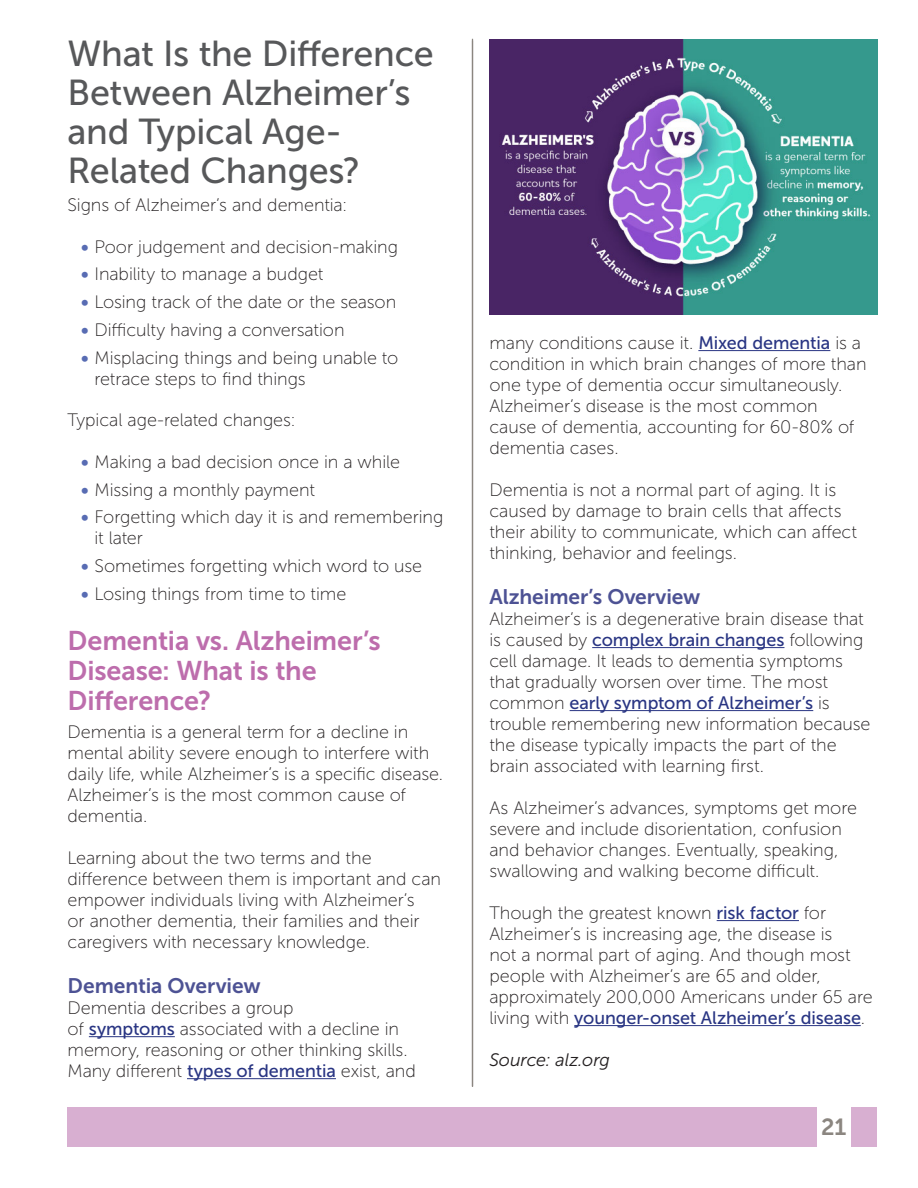
<style>
.page{position:relative;width:918px;height:1188px;background:#fff}
.page>*{position:absolute;margin:0;border:0;box-sizing:border-box;transform-origin:0 0}
._24_Main_Head{font:36px/39px "Museo Sans 500";letter-spacing:-.005em;color:#57585a}
._18_Subhead{font:27px/30px "Museo Sans 700";letter-spacing:-.005em;color:#bd6dac}
.t1{font:23.25px "Museo Sans 700";color:#8b8680}
._14_Subhead{font:21px "Museo Sans 700";color:#4d5294}
.Body_Copy{font:18px/21px "Museo Sans 100";letter-spacing:-.005em;color:#231f20}
.Body_Copy-2{font:italic 18px "Museo Sans 300";letter-spacing:-.005em;color:#231f20}
.s1{font-family:"Museo Sans 700";color:#586cb3}
.s2{font-family:"Museo Sans 500";color:#293583}
</style>
<div class="page">
<div style="left:68px;top:1107px;width:810px;height:40px;background:#d8afd1"></div>
<div style="left:817px;top:1107px;width:33px;height:40px;background:#fff"></div>
<hr style="left:89px;top:1036px;width:86px;height:1px;background:#293583">
<hr style="left:187px;top:1078px;width:149px;height:1px;background:#293583">
<hr style="left:698px;top:350px;width:132px;height:1px;background:#293583">
<hr style="left:592px;top:647px;width:192px;height:1px;background:#293583">
<hr style="left:570px;top:710px;width:243px;height:1px;background:#293583">
<hr style="left:717px;top:920px;width:82px;height:1px;background:#293583">
<hr style="left:574px;top:1025px;width:287px;height:1px;background:#293583">
<hr style="left:472px;top:39px;width:1px;height:1047px;background:#8b8680">
<img style="left:489px;top:39px;width:389px;height:275px">
<p class="_24_Main_Head" style="left:68px;top:34px;width:368px">What Is the Difference<br>Between Alzheimer’s and Typical Age-<br>Related Changes?</p>
<p class="Body_Copy" style="left:68px;top:194px;width:282px">Signs of Alzheimer’s and dementia:</p>
<p class="Body_Copy" style="left:81px;top:236px;width:319px"><span class="s1">•</span> Poor judgement and decision-making</p>
<p class="Body_Copy" style="left:81px;top:264px;width:244px"><span class="s1">•</span> Inability to manage a budget</p>
<p class="Body_Copy" style="left:81px;top:292px;width:317px"><span class="s1">•</span> Losing track of the date or the season</p>
<p class="Body_Copy" style="left:81px;top:319px;width:265px"><span class="s1">•</span> Difficulty having a conversation</p>
<p class="Body_Copy" style="left:94px;top:347px;width:305px;text-indent:-14px"><span class="s1">•</span> Misplacing things and being unable to retrace steps to find things</p>
<p class="Body_Copy" style="left:68px;top:409px;width:230px">Typical age-related changes:</p>
<p class="Body_Copy" style="left:81px;top:451px;width:321px"><span class="s1">•</span> Making a bad decision once in a while</p>
<p class="Body_Copy" style="left:81px;top:479px;width:235px"><span class="s1">•</span> Missing a monthly payment</p>
<p class="Body_Copy" style="left:94px;top:507px;width:351px;text-indent:-14px"><span class="s1">•</span> Forgetting which day it is and remembering it later</p>
<p class="Body_Copy" style="left:81px;top:556px;width:343px"><span class="s1">•</span> Sometimes forgetting which word to use</p>
<p class="Body_Copy" style="left:81px;top:583px;width:267px"><span class="s1">•</span> Losing things from time to time</p>
<p class="_18_Subhead" style="left:68px;top:626px;width:315px">Dementia vs. Alzheimer’s<br>Disease: What is the<br>Difference?</p>
<p class="Body_Copy" style="left:68px;top:721px;width:377px">Dementia is a general term for a decline in mental ability severe enough to interfere with daily life, while Alzheimer’s is a specific disease.<br>Alzheimer’s is the most common cause of dementia.</p>
<p class="Body_Copy" style="left:68px;top:847px;width:375px">Learning about the two terms and the difference between them is important and can empower individuals living with Alzheimer’s<br>or another dementia, their families and their caregivers with necessary knowledge.</p>
<p class="_14_Subhead" style="left:68px;top:974px;width:195px">Dementia Overview</p>
<p class="Body_Copy" style="left:68px;top:997px;width:350px">Dementia describes a group<br>of <span class="s2">symptoms</span> associated with a decline in memory, reasoning or other thinking skills.<br>Many different <span class="s2">types of dementia</span> exist, and</p>
<p class="Body_Copy" style="left:489px;top:332px;width:379px">many conditions cause it. <span class="s2">Mixed dementia</span> is a condition in which brain changes of more than one type of dementia occur simultaneously.<br>Alzheimer’s disease is the most common cause of dementia, accounting for 60-80% of dementia cases.</p>
<p class="Body_Copy" style="left:489px;top:479px;width:369px">Dementia is not a normal part of aging. It is caused by damage to brain cells that affects their ability to communicate, which can affect thinking, behavior and feelings.</p>
<p class="_14_Subhead" style="left:489px;top:585px;width:213px">Alzheimer’s Overview</p>
<p class="Body_Copy" style="left:489px;top:608px;width:383px">Alzheimer’s is a degenerative brain disease that is caused by <span class="s2">complex brain changes</span> following cell damage. It leads to dementia symptoms that gradually worsen over time. The most common <span class="s2">early symptom of Alzheimer’s</span> is trouble remembering new information because the disease typically impacts the part of the brain associated with learning first.</p>
<p class="Body_Copy" style="left:489px;top:797px;width:369px">As Alzheimer’s advances, symptoms get more severe and include disorientation, confusion and behavior changes. Eventually, speaking, swallowing and walking become difficult.</p>
<p class="Body_Copy" style="left:489px;top:902px;width:385px">Though the greatest known <span class="s2">risk factor</span> for Alzheimer’s is increasing age, the disease is<br>not a normal part of aging. And though most people with Alzheimer’s are 65 and older, approximately 200,000 Americans under 65 are living with <span class="s2">younger-onset Alzheimer’s disease</span>.</p>
<p class="Body_Copy-2" style="left:489px;top:1050px;width:122px">Source: alz.org</p>
<p class="t1" style="left:821px;top:1114px;width:27px">21</p>
</div>
